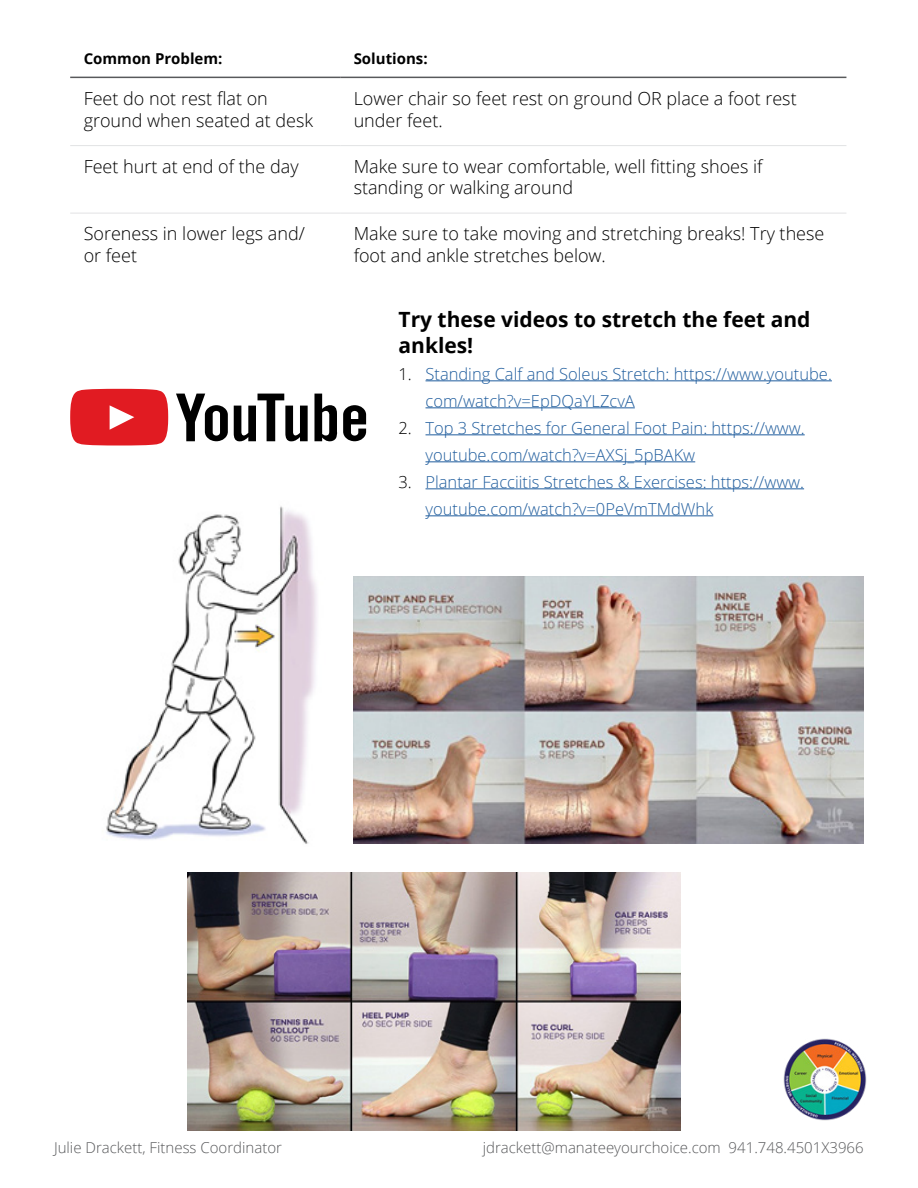
<style>
.page{position:relative;width:918px;height:1188px;background:#fff}
.page>*{position:absolute;margin:0;border:0;box-sizing:border-box;transform-origin:0 0}
.t1{font:700 21px/25.5px "Open Sans";color:#000}
.t2{font:300 18px/21.6px "Open Sans";color:#000}
.t3{font:300 16.5px/27px "Open Sans";color:#215e9e}
.t4{font:300 15px "Open Sans";color:#58595b}
.t5{font:700 15px "Open Sans";color:#000}
.s1{color:#000}
</style>
<div class="page">
<hr style="left:70px;top:77px;width:270px;height:1px;background:#58595b">
<hr style="left:340px;top:77px;width:506px;height:1px;background:#58595b">
<hr style="left:70px;top:213px;width:270px;height:1px;background:#e2e3e4">
<hr style="left:340px;top:213px;width:506px;height:1px;background:#e2e3e4">
<hr style="left:70px;top:145px;width:270px;height:1px;background:#e2e3e4">
<hr style="left:340px;top:145px;width:506px;height:1px;background:#e2e3e4">
<hr style="left:426px;top:380px;width:406px;height:1px;background:#215e9e">
<hr style="left:426px;top:407px;width:209px;height:1px;background:#215e9e">
<hr style="left:426px;top:434px;width:379px;height:1px;background:#215e9e">
<hr style="left:426px;top:461px;width:269px;height:1px;background:#215e9e">
<hr style="left:426px;top:488px;width:378px;height:1px;background:#215e9e">
<hr style="left:426px;top:515px;width:287px;height:1px;background:#215e9e">
<svg style="left:176px;top:394px;width:132px;height:48px"></svg>
<svg style="left:314px;top:394px;width:52px;height:48px"></svg>
<svg style="left:70px;top:389px;width:98px;height:57px;background:#e4343a"></svg>
<img style="left:783px;top:1038px;width:83px;height:82px">
<img style="left:187px;top:873px;width:493px;height:257px">
<img style="left:354px;top:576px;width:510px;height:267px">
<img style="left:106px;top:506px;width:211px;height:338px">
<p class="t5" style="left:84px;top:48px;width:140px">Common Problem:</p>
<p class="t5" style="left:354px;top:48px;width:75px">Solutions:</p>
<p class="t2" style="left:84px;top:88px;width:231px">Feet do not rest flat on ground when seated at desk</p>
<p class="t2" style="left:354px;top:88px;width:445px">Lower chair so feet rest on ground OR place a foot rest under feet.</p>
<p class="t2" style="left:84px;top:155px;width:216px">Feet hurt at end of the day</p>
<p class="t2" style="left:354px;top:155px;width:411px">Make sure to wear comfortable, well fitting shoes if standing or walking around</p>
<p class="t2" style="left:84px;top:223px;width:223px">Soreness in lower legs and/ or feet</p>
<p class="t2" style="left:354px;top:223px;width:472px">Make sure to take moving and stretching breaks! Try these foot and ankle stretches below.</p>
<p class="t1" style="left:399px;top:306px;width:413px">Try these videos to stretch the feet and ankles!</p>
<p class="t3" style="left:426px;top:360px;width:408px;text-indent:-27px"><span class="s1">1.</span> Standing Calf and Soleus Stretch: https://www.youtube. com/watch?v=EpDQaYLZcvA</p>
<p class="t3" style="left:426px;top:414px;width:381px;text-indent:-27px"><span class="s1">2.</span> Top 3 Stretches for General Foot Pain: https://www. youtube.com/watch?v=AXSj_5pBAKw</p>
<p class="t3" style="left:426px;top:468px;width:380px;text-indent:-27px"><span class="s1">3.</span> Plantar Facciitis Stretches &amp; Exercises: https://www. youtube.com/watch?v=0PeVmTMdWhk</p>
<p class="t4" style="left:54px;top:1137px;width:230px">Julie Drackett, Fitness Coordinator</p>
<p class="t4" style="left:483px;top:1137px;width:383px">jdrackett@manateeyourchoice.com 941.748.4501X3966</p>
</div>
